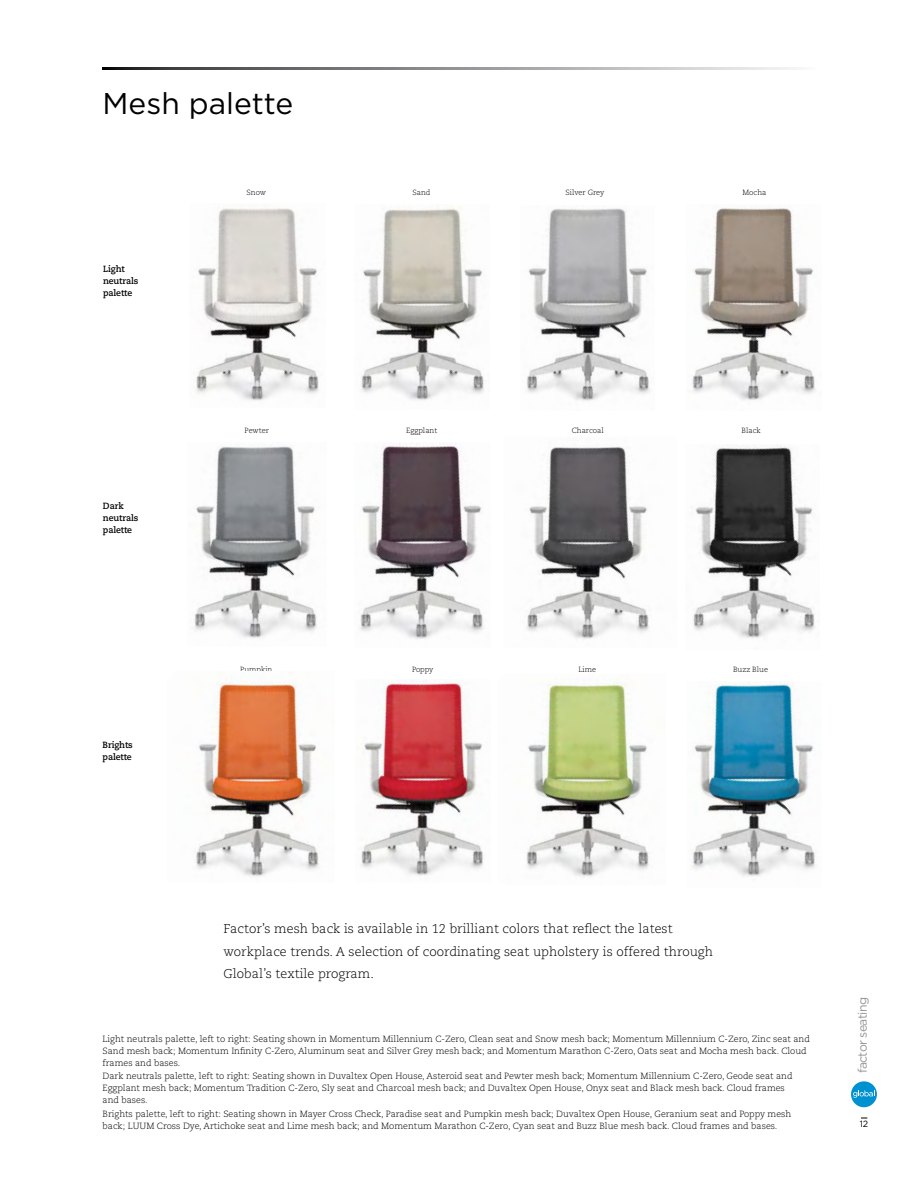
<style>
.page{position:relative;width:918px;height:1188px;background:#fff}
.page>*{position:absolute;margin:0;border:0;box-sizing:border-box;transform-origin:0 0}
.t1{font:30px "Gotham";color:#000}
.t2{font:300 12.75px/22.5px "Caecilia LT Std";color:#000}
.t3{font:12.3px "Gotham";letter-spacing:-.05em;color:#939598}
.t4{font:300 9px/12px "Caecilia LT Std";color:#000}
.t5{font:700 9px/12px "Caecilia LT Std";letter-spacing:-.01em;color:#000}
.t6{font:9px "Gotham";color:#000}
.t7{font:300 7.5px "Caecilia LT Std";color:#000}
</style>
<div class="page">
<div style="left:851px;top:1081px;width:26px;height:26px;background:#0091d1;border-radius:50%"></div>
<svg style="left:853px;top:1090px;width:22px;height:8px"></svg>
<svg style="left:103px;top:68px;width:693px;height:1px"></svg>
<img style="left:196px;top:672px;width:123px;height:205px">
<img style="left:692px;top:208px;width:123px;height:193px">
<img style="left:526px;top:447px;width:123px;height:192px">
<img style="left:196px;top:208px;width:123px;height:193px">
<img style="left:361px;top:207px;width:123px;height:194px">
<img style="left:526px;top:208px;width:125px;height:193px">
<img style="left:693px;top:445px;width:123px;height:193px">
<img style="left:526px;top:682px;width:123px;height:195px">
<img style="left:692px;top:682px;width:124px;height:194px">
<img style="left:361px;top:680px;width:122px;height:196px">
<img style="left:360px;top:444px;width:124px;height:195px">
<img style="left:194px;top:445px;width:123px;height:193px">
<h1 class="t1" style="left:103px;top:84px;width:192px">Mesh palette</h1>
<p class="t5" style="left:103px;top:263px;width:37px">Light neutrals palette</p>
<p class="t5" style="left:103px;top:500px;width:37px">Dark neutrals palette</p>
<p class="t5" style="left:103px;top:739px;width:32px">Brights palette</p>
<p class="t7" style="left:247px;top:188px;width:21px">Snow</p>
<p class="t7" style="left:412px;top:188px;width:20px">Sand</p>
<p class="t7" style="left:566px;top:188px;width:40px">Silver Grey</p>
<p class="t7" style="left:742px;top:188px;width:26px">Mocha</p>
<p class="t7" style="left:245px;top:426px;width:26px">Pewter</p>
<p class="t7" style="left:406px;top:426px;width:33px">Eggplant</p>
<p class="t7" style="left:572px;top:426px;width:34px">Charcoal</p>
<p class="t7" style="left:741px;top:426px;width:21px">Black</p>
<p class="t7" style="left:240px;top:665px;width:34px">Pumpkin</p>
<p class="t7" style="left:412px;top:665px;width:23px">Poppy</p>
<p class="t7" style="left:578px;top:665px;width:19px">Lime</p>
<p class="t7" style="left:733px;top:665px;width:37px">Buzz Blue</p>
<h2 class="t2" style="left:224px;top:918px;width:491px">Factor’s mesh back is available in 12 brilliant colors that reflect the latest workplace trends. A selection of coordinating seat upholstery is offered through<br>Global’s textile program.</h2>
<p class="t4" style="left:103px;top:1033px;width:709px">Light neutrals palette, left to right: Seating shown in Momentum Millennium C-Zero, Clean seat and Snow mesh back; Momentum Millennium C-Zero, Zinc seat and<br>Sand mesh back; Momentum Infinity C-Zero, Aluminum seat and Silver Grey mesh back; and Momentum Marathon C-Zero, Oats seat and Mocha mesh back. Cloud frames and bases.</p>
<p class="t4" style="left:103px;top:1070px;width:691px">Dark neutrals palette, left to right: Seating shown in Duvaltex Open House, Asteroid seat and Pewter mesh back; Momentum Millennium C-Zero, Geode seat and<br>Eggplant mesh back; Momentum Tradition C-Zero, Sly seat and Charcoal mesh back; and Duvaltex Open House, Onyx seat and Black mesh back. Cloud frames and bases.</p>
<p class="t4" style="left:103px;top:1108px;width:690px">Brights palette, left to right: Seating shown in Mayer Cross Check, Paradise seat and Pumpkin mesh back; Duvaltex Open House, Geranium seat and Poppy mesh back; LUUM Cross Dye, Artichoke seat and Lime mesh back; and Momentum Marathon C-Zero, Cyan seat and Buzz Blue mesh back. Cloud frames and bases.</p>
<h3 class="t3" style="left:854px;top:1073px;width:77px;rotate:-90deg">factor seating</h3>
<p class="t6" style="left:860px;top:1119px;width:10px">12</p>
</div>
